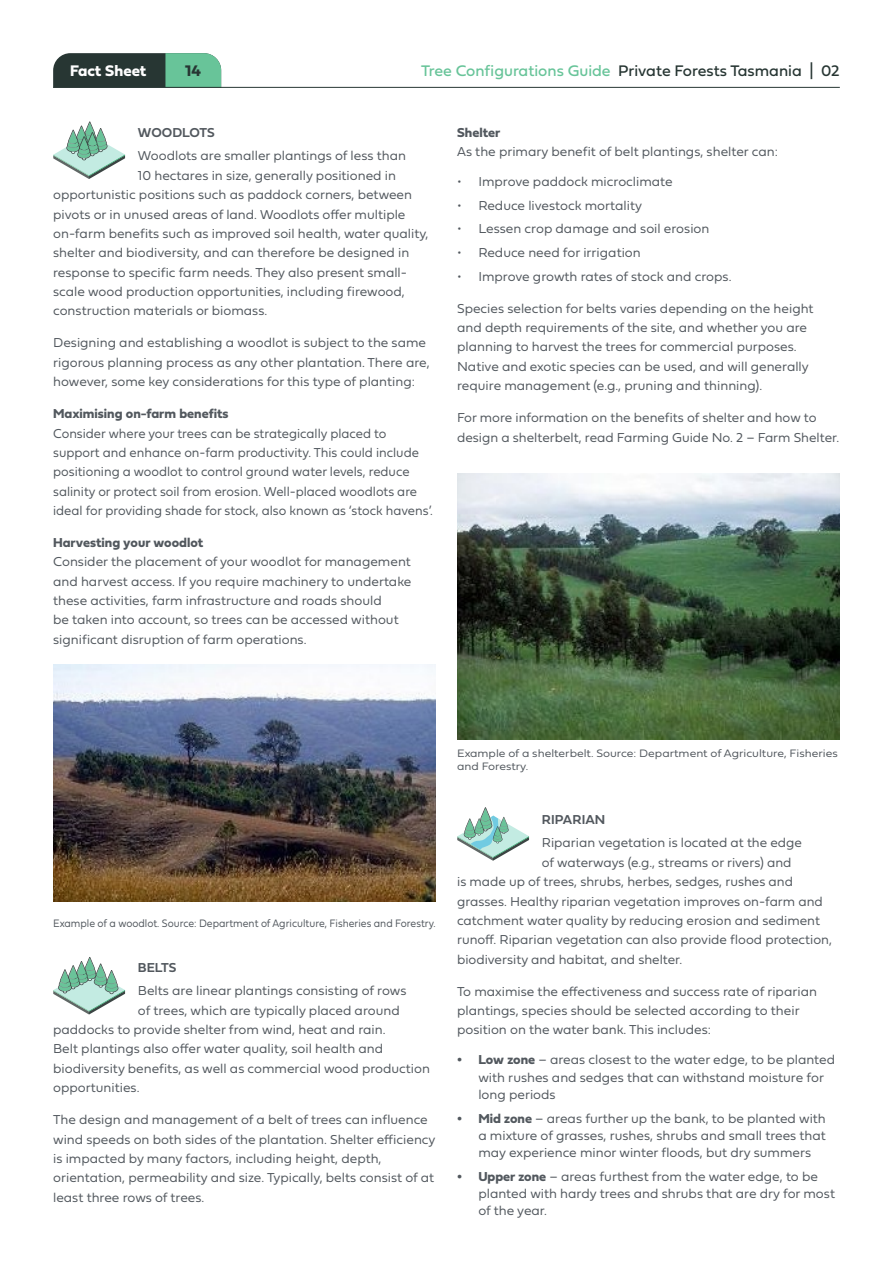
<style>
.page{position:relative;width:893px;height:1263px;background:#fff}
.page>*{position:absolute;margin:0;border:0;box-sizing:border-box;transform-origin:0 0}
.t1{font:16.05px "Fieldwork Geo Regular";color:#273633}
.t2{font:16.05px "Fieldwork Geo Bold";color:#fff}
.t3{font:16.05px "Fieldwork Geo Bold";color:#273633}
.t4{font:13.5px/19.4px "Fieldwork Geo Light";color:#52585e}
.t5{font:13.5px/19.4px "Fieldwork Geo Light";color:#52585e;scale:.96 1}
.t6{font:13.5px "Fieldwork Geo Bold";color:#52585e}
.t7{font:13.5px "Fieldwork Geo Demibold";color:#52585e}
.t8{font:11.25px/13.5px "Fieldwork Geo Light";color:#52585e;scale:1.06 1}
.t9{font:11.25px "Fieldwork Geo Light";color:#52585e;scale:.92 1}
.s1{color:#68c499}
.s2{font-family:"Fieldwork Geo Bold"}
</style>
<div class="page">
<svg style="left:53px;top:53px;width:168px;height:34px;background:#416858"></svg>
<hr style="left:53px;top:87px;width:787px;height:1px;background:#273633">
<img style="left:53px;top:665px;width:383px;height:236px">
<img style="left:457px;top:474px;width:383px;height:265px">
<svg style="left:53px;top:121px;width:72px;height:58px"></svg>
<svg style="left:53px;top:957px;width:72px;height:57px"></svg>
<svg style="left:457px;top:807px;width:72px;height:54px"></svg>
<p class="t2" style="left:70px;top:58px;width:78px">Fact Sheet</p>
<p class="t3" style="left:185px;top:58px;width:17px">14</p>
<p class="t1" style="left:421px;top:58px;width:420px"><span class="s1">Tree Configurations Guide</span> Private Forests Tasmania | 02</p>
<p class="t7" style="left:138px;top:122px;width:78px">WOODLOTS</p>
<p class="t4" style="left:138px;top:146px;width:270px">Woodlots are smaller plantings of less than</p>
<p class="t4" style="left:138px;top:165px;width:260px">10 hectares in size, generally positioned in</p>
<p class="t4" style="left:53px;top:184px;width:360px">opportunistic positions such as paddock corners, between</p>
<p class="t4" style="left:53px;top:204px;width:354px">pivots or in unused areas of land. Woodlots offer multiple</p>
<p class="t4" style="left:53px;top:223px;width:377px">on-farm benefits such as improved soil health, water quality,</p>
<p class="t4" style="left:53px;top:242px;width:358px">shelter and biodiversity, and can therefore be designed in</p>
<p class="t4" style="left:53px;top:262px;width:355px">response to specific farm needs. They also present small-</p>
<p class="t4" style="left:53px;top:281px;width:353px">scale wood production opportunities, including firewood,</p>
<p class="t4" style="left:53px;top:300px;width:216px">construction materials or biomass.</p>
<p class="t4" style="left:53px;top:332px;width:378px">Designing and establishing a woodlot is subject to the same rigorous planning process as any other plantation. There are, however, some key considerations for this type of planting:</p>
<p class="t6" style="left:53px;top:403px;width:177px">Maximising on-farm benefits</p>
<p class="t5" style="left:53px;top:423px;width:397px">Consider where your trees can be strategically placed to support and enhance on-farm productivity. This could include positioning a woodlot to control ground water levels, reduce salinity or protect soil from erosion. Well-placed woodlots are ideal for providing shade for stock, also known as ‘stock havens’.</p>
<p class="t6" style="left:53px;top:532px;width:152px">Harvesting your woodlot</p>
<p class="t4" style="left:53px;top:552px;width:360px">Consider the placement of your woodlot for management and harvest access. If you require machinery to undertake these activities, farm infrastructure and roads should<br>be taken into account, so trees can be accessed without significant disruption of farm operations.</p>
<p class="t6" style="left:457px;top:122px;width:45px">Shelter</p>
<p class="t4" style="left:457px;top:141px;width:322px">As the primary benefit of belt plantings, shelter can:</p>
<p class="t4" style="left:457px;top:171px;width:217px">• Improve paddock microclimate</p>
<p class="t4" style="left:457px;top:195px;width:186px">• Reduce livestock mortality</p>
<p class="t4" style="left:457px;top:219px;width:254px">• Lessen crop damage and soil erosion</p>
<p class="t4" style="left:457px;top:242px;width:185px">• Reduce need for irrigation</p>
<p class="t4" style="left:457px;top:266px;width:276px">• Improve growth rates of stock and crops.</p>
<p class="t4" style="left:457px;top:298px;width:358px">Species selection for belts varies depending on the height and depth requirements of the site, and whether you are planning to harvest the trees for commercial purposes.<br>Native and exotic species can be used, and will generally require management (e.g., pruning and thinning).</p>
<p class="t4" style="left:457px;top:407px;width:384px">For more information on the benefits of shelter and how to design a shelterbelt, read Farming Guide No. 2 – Farm Shelter.</p>
<p class="t9" style="left:53px;top:914px;width:417px">Example of a woodlot. Source: Department of Agriculture, Fisheries and Forestry.</p>
<p class="t7" style="left:138px;top:957px;width:40px">BELTS</p>
<p class="t4" style="left:138px;top:980px;width:270px">Belts are linear plantings consisting of rows</p>
<p class="t4" style="left:138px;top:1000px;width:263px">of trees, which are typically placed around</p>
<p class="t4" style="left:53px;top:1019px;width:334px">paddocks to provide shelter from wind, heat and rain.</p>
<p class="t4" style="left:53px;top:1039px;width:331px">Belt plantings also offer water quality, soil health and</p>
<p class="t4" style="left:53px;top:1058px;width:378px">biodiversity benefits, as well as commercial wood production</p>
<p class="t4" style="left:53px;top:1077px;width:88px">opportunities.</p>
<p class="t4" style="left:53px;top:1109px;width:384px">The design and management of a belt of trees can influence wind speeds on both sides of the plantation. Shelter efficiency is impacted by many factors, including height, depth, orientation, permeability and size. Typically, belts consist of at least three rows of trees.</p>
<p class="t8" style="left:457px;top:746px;width:361px">Example of a shelterbelt. Source: Department of Agriculture, Fisheries and Forestry.</p>
<p class="t7" style="left:542px;top:809px;width:65px">RIPARIAN</p>
<p class="t4" style="left:542px;top:833px;width:262px">Riparian vegetation is located at the edge</p>
<p class="t4" style="left:542px;top:852px;width:251px">of waterways (e.g., streams or rivers) and</p>
<p class="t4" style="left:457px;top:871px;width:337px">is made up of trees, shrubs, herbes, sedges, rushes and</p>
<p class="t4" style="left:457px;top:891px;width:367px">grasses. Healthy riparian vegetation improves on-farm and</p>
<p class="t4" style="left:457px;top:910px;width:364px">catchment water quality by reducing erosion and sediment</p>
<p class="t4" style="left:457px;top:929px;width:376px">runoff. Riparian vegetation can also provide flood protection,</p>
<p class="t4" style="left:457px;top:949px;width:227px">biodiversity and habitat, and shelter.</p>
<p class="t4" style="left:457px;top:981px;width:361px">To maximise the effectiveness and success rate of riparian plantings, species should be selected according to their position on the water bank. This includes:</p>
<p class="t4" style="left:478px;top:1050px;width:358px;line-height:17.2px;text-indent:-21px"><span class="s2">• Low zone</span> – areas closest to the water edge, to be planted with rushes and sedges that can withstand moisture for long periods</p>
<p class="t4" style="left:478px;top:1109px;width:349px;line-height:17.2px;text-align:justify;text-indent:-21px"><span class="s2">• Mid zone</span> – areas further up the bank, to be planted with a mixture of grasses, rushes, shrubs and small trees that may experience minor winter floods, but dry summers</p>
<p class="t4" style="left:478px;top:1167px;width:358px;line-height:17.2px;text-indent:-21px"><span class="s2">• Upper zone</span> – areas furthest from the water edge, to be planted with hardy trees and shrubs that are dry for most of the year.</p>
</div>
